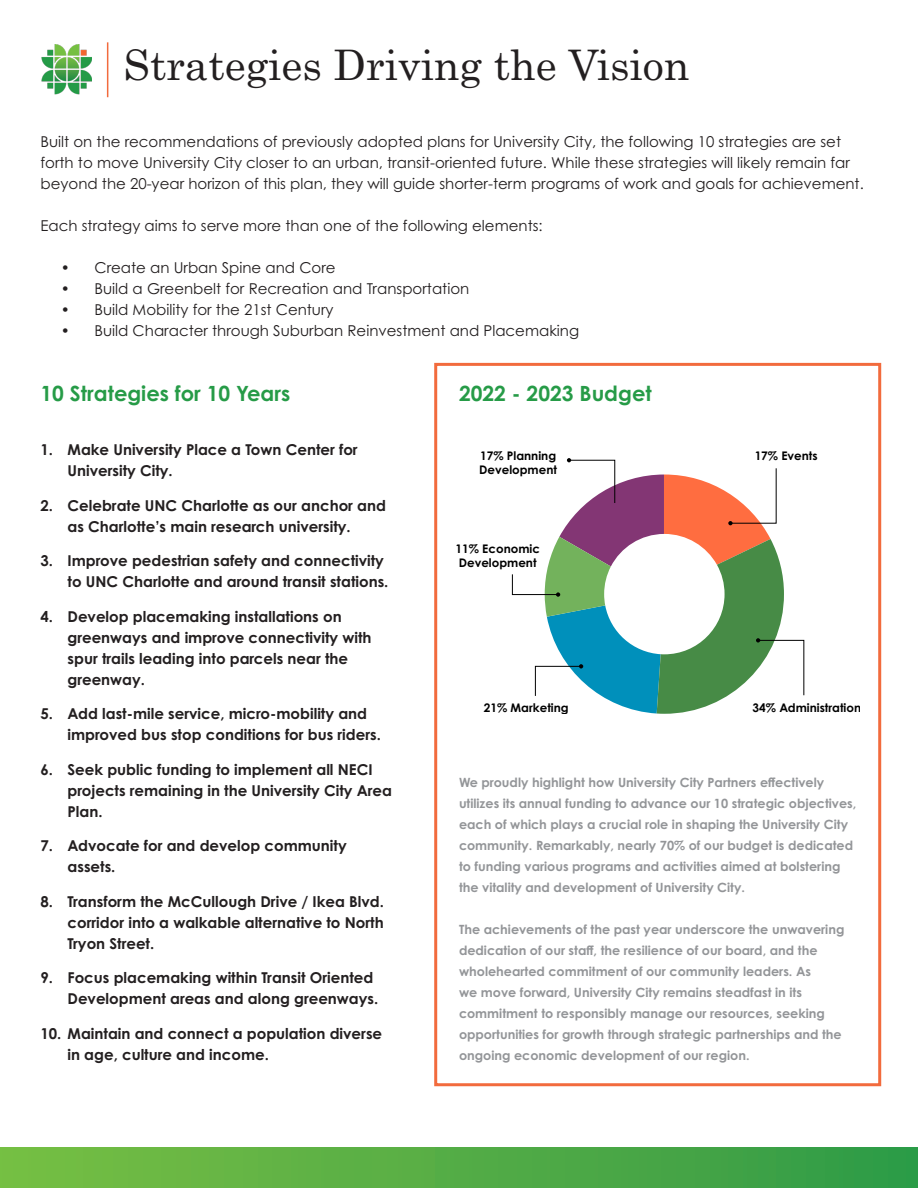
<style>
.page{position:relative;width:918px;height:1188px;background:#fff}
.page>*{position:absolute;margin:0;border:0;box-sizing:border-box;transform-origin:0 0}
.t1{font:42px "Century Schoolbook Std";color:#231f20}
.t2{font:700 21px "Century Gothic Pro";color:#269b47}
.t3{font:700 15px/21px "Century Gothic Pro";color:#231f20}
.t4{font:15px/21px "Century Gothic Pro";color:#231f20}
.t5{font:700 12.75px/21px "Century Gothic Pro";color:#939598}
.t6{font:700 11.85px/14.2px "Century Gothic Pro";color:#000}
</style>
<div class="page">
<div style="left:0;top:1148px;width:918px;height:40px;background:linear-gradient(to right,#78bf43,#2f9b47)"></div>
<img style="left:41px;top:44px;width:51px;height:51px">
<hr style="left:107px;top:42px;width:1px;height:55px;background:#f26b3d">
<div style="left:434px;top:363px;width:447px;height:723px;border:3px solid #f26b3d"></div>
<svg style="left:512px;top:458px;width:293px;height:255px"></svg>
<p class="t1" style="left:124px;top:39px;width:567px">Strategies Driving the Vision</p>
<p class="t4" style="left:40px;top:131px;width:825px">Built on the recommendations of previously adopted plans for University City, the following 10 strategies are set forth to move University City closer to an urban, transit-oriented future. While these strategies will likely remain far beyond the 20-year horizon of this plan, they will guide shorter-term programs of work and goals for achievement.</p>
<p class="t4" style="left:40px;top:215px;width:504px">Each strategy aims to serve more than one of the following elements:</p>
<p class="t4" style="left:61px;top:257px;width:276px">• Create an Urban Spine and Core</p>
<p class="t4" style="left:61px;top:278px;width:410px">• Build a Greenbelt for Recreation and Transportation</p>
<p class="t4" style="left:61px;top:299px;width:274px">• Build Mobility for the 21st Century</p>
<p class="t4" style="left:61px;top:320px;width:520px">• Build Character through Suburban Reinvestment and Placemaking</p>
<p class="t2" style="left:40px;top:380px;width:251px">10 Strategies for 10 Years</p>
<p class="t3" style="left:68px;top:439px;width:292px;text-indent:-27px">1. Make University Place a Town Center for<br>University City.</p>
<p class="t3" style="left:40px;top:495px;width:347px;text-align:center">2. Celebrate UNC Charlotte as our anchor and as Charlotte’s main research university.</p>
<p class="t3" style="left:40px;top:550px;width:350px;text-align:right">3. Improve pedestrian safety and connectivity to UNC Charlotte and around transit stations.</p>
<p class="t3" style="left:68px;top:606px;width:306px;text-indent:-27px">4. Develop placemaking installations on greenways and improve connectivity with spur trails leading into parcels near the greenway.</p>
<p class="t3" style="left:68px;top:703px;width:315px;text-indent:-27px">5. Add last-mile service, micro-mobility and improved bus stop conditions for bus riders.</p>
<p class="t3" style="left:68px;top:759px;width:326px;text-indent:-27px">6. Seek public funding to implement all NECI projects remaining in the University City Area<br>Plan.</p>
<p class="t3" style="left:68px;top:835px;width:281px;text-indent:-27px">7. Advocate for and develop community assets.</p>
<p class="t3" style="left:68px;top:891px;width:318px;text-align:justify;text-indent:-27px">8. Transform the McCullough Drive / Ikea Blvd. corridor into a walkable alternative to North Tryon Street.</p>
<p class="t3" style="left:68px;top:967px;width:312px;text-indent:-27px">9. Focus placemaking within Transit Oriented<br>Development areas and along greenways.</p>
<p class="t3" style="left:68px;top:1023px;width:316px;text-indent:-27px">10. Maintain and connect a population diverse in age, culture and income.</p>
<p class="t2" style="left:459px;top:380px;width:194px">2022 - 2023 Budget</p>
<p class="t6" style="left:480px;top:448px;width:78px">17% Planning</p>
<p class="t6" style="left:755px;top:448px;width:65px">17% Events</p>
<p class="t6" style="left:479px;top:462px;width:79px">Development</p>
<p class="t6" style="left:456px;top:541px;width:86px">11% Economic<br>Development</p>
<p class="t6" style="left:484px;top:700px;width:86px">21% Marketing</p>
<p class="t6" style="left:753px;top:700px;width:110px">34% Administration</p>
<p class="t5" style="left:459px;top:772px;width:399px">We proudly highlight how University City Partners effectively utilizes its annual funding to advance our 10 strategic objectives, each of which plays a crucial role in shaping the University City community. Remarkably, nearly 70% of our budget is dedicated to funding various programs and activities aimed at bolstering the vitality and development of University City.</p>
<p class="t5" style="left:459px;top:919px;width:387px">The achievements of the past year underscore the unwavering dedication of our staff, the resilience of our board, and the wholehearted commitment of our community leaders. As<br>we move forward, University City remains steadfast in its commitment to responsibly manage our resources, seeking opportunities for growth through strategic partnerships and the ongoing economic development of our region.</p>
</div>
